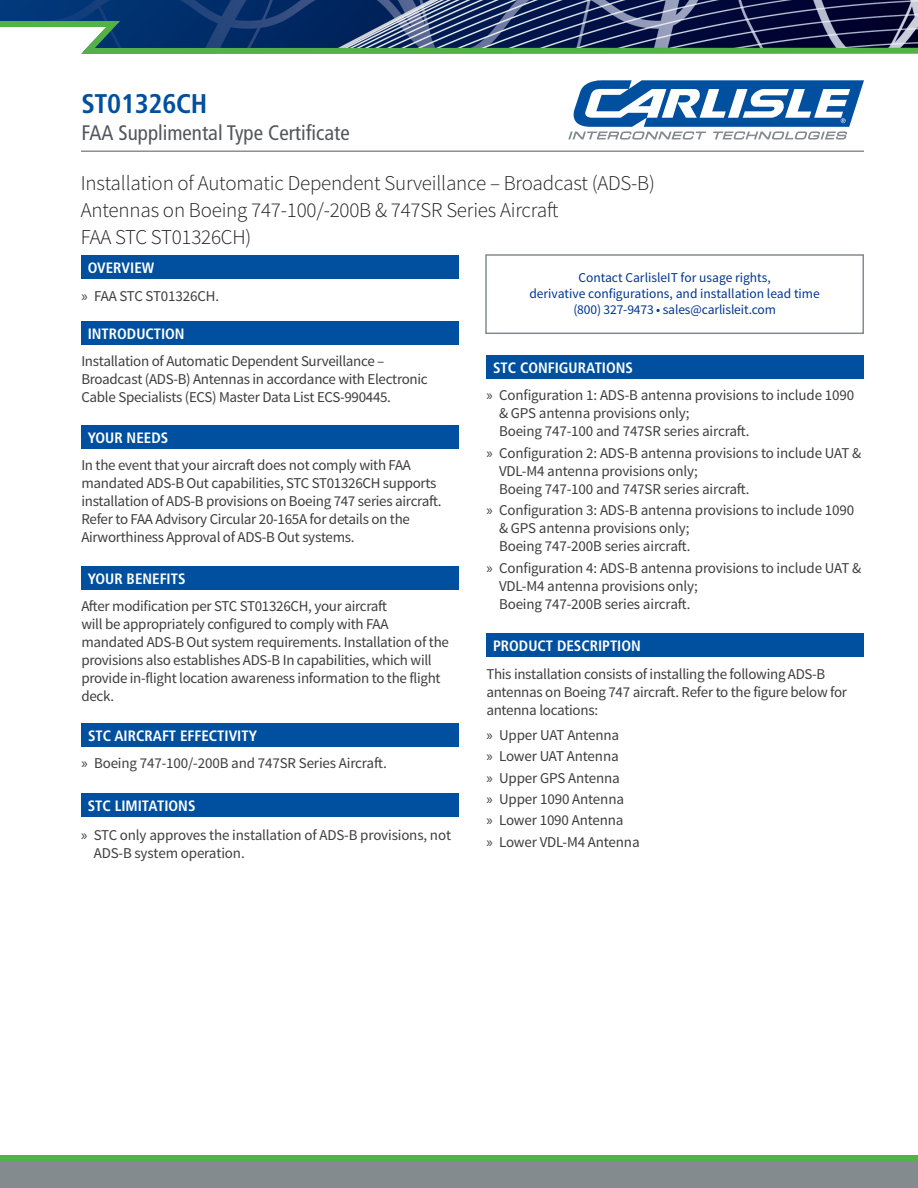
<style>
.page{position:relative;width:918px;height:1188px;background:#fff}
.page>*{position:absolute;margin:0;border:0;box-sizing:border-box;transform-origin:0 0}
.Headline_1{font:700 condensed 27px "Frutiger";letter-spacing:-.01em;color:#01509f}
.Lede{font:300 21px/27px "Source Sans Pro";letter-spacing:-.01em;color:#231f20}
.Headline_2{font:condensed 21px "Frutiger";color:#52575b}
.t1{font:15px/18px "Source Sans Pro";letter-spacing:-.02em;color:#3e3e3f}
.Header_Bar{font:700 condensed 15px "Frutiger";color:#fff}
.Body_Text{font:13.5px/16.2px "Source Sans Pro";color:#003591;text-align:center}
.s1{font-family:"Myriad Pro"}
</style>
<div class="page">
<img style="left:0;top:0;width:918px;height:18px">
<div style="left:0;top:1161px;width:918px;height:27px;background:#848b8f"></div>
<div style="left:0;top:1155px;width:918px;height:6px;background:#53b247"></div>
<svg style="left:0;top:18px;width:918px;height:36px;background:#3e5e6e"></svg>
<div style="left:81px;top:255px;width:378px;height:24px;background:#01509f"></div>
<svg style="left:568px;top:80px;width:296px;height:60px"></svg>
<hr style="left:81px;top:151px;width:783px;height:1px;background:#52575b">
<div style="left:81px;top:321px;width:378px;height:24px;background:#01509f"></div>
<div style="left:81px;top:425px;width:378px;height:24px;background:#01509f"></div>
<div style="left:81px;top:566px;width:378px;height:24px;background:#01509f"></div>
<div style="left:81px;top:723px;width:378px;height:24px;background:#01509f"></div>
<div style="left:81px;top:793px;width:378px;height:24px;background:#01509f"></div>
<div style="left:485px;top:254px;width:379px;height:80px;border:2px solid #848b8f"></div>
<div style="left:486px;top:355px;width:378px;height:24px;background:#01509f"></div>
<div style="left:486px;top:633px;width:378px;height:24px;background:#01509f"></div>
<p class="Headline_1" style="left:81px;top:88px;width:128px">ST01326CH</p>
<p class="Headline_2" style="left:81px;top:121px;width:270px">FAA Supplimental Type Certificate</p>
<p class="Lede" style="left:81px;top:170px;width:576px">Installation of Automatic Dependent Surveillance – Broadcast (ADS-B)<br>Antennas on Boeing 747-100/-200B &amp; 747SR Series Aircraft<br>FAA STC ST01326CH)</p>
<p class="Header_Bar" style="left:88px;top:259px;width:68px">OVERVIEW</p>
<p class="t1" style="left:81px;top:287px;width:139px"><span class="s1">»</span> FAA STC ST01326CH.</p>
<p class="Body_Text" style="left:529px;top:270px;width:292px">Contact CarlisleIT for usage rights,<br>derivative configurations, and installation lead time</p>
<p class="Body_Text" style="left:573px;top:302px;width:204px">(800) 327-9473 • sales@carlisleit.com</p>
<p class="Header_Bar" style="left:88px;top:325px;width:98px">INTRODUCTION</p>
<p class="t1" style="left:81px;top:353px;width:348px">Installation of Automatic Dependent Surveillance –<br>Broadcast (ADS-B) Antennas in accordance with Electronic<br>Cable Specialists (ECS) Master Data List ECS-990445.</p>
<p class="Header_Bar" style="left:88px;top:429px;width:82px">YOUR NEEDS</p>
<p class="t1" style="left:81px;top:456px;width:362px">In the event that your aircraft does not comply with FAA mandated ADS-B Out capabilities, STC ST01326CH supports installation of ADS-B provisions on Boeing 747 series aircraft.<br>Refer to FAA Advisory Circular 20-165A for details on the Airworthiness Approval of ADS-B Out systems.</p>
<p class="Header_Bar" style="left:88px;top:570px;width:99px">YOUR BENEFITS</p>
<p class="t1" style="left:81px;top:597px;width:369px">After modification per STC ST01326CH, your aircraft<br>will be appropriately configured to comply with FAA mandated ADS-B Out system requirements. Installation of the provisions also establishes ADS-B In capabilities, which will provide in-flight location awareness information to the flight deck.</p>
<p class="Header_Bar" style="left:88px;top:727px;width:170px">STC AIRCRAFT EFFECTIVITY</p>
<p class="t1" style="left:81px;top:755px;width:307px"><span class="s1">»</span> Boeing 747-100/-200B and 747SR Series Aircraft.</p>
<p class="Header_Bar" style="left:88px;top:797px;width:109px">STC LIMITATIONS</p>
<p class="t1" style="left:94px;top:826px;width:359px;text-indent:-13px"><span class="s1">»</span> STC only approves the installation of ADS-B provisions, not<br>ADS-B system operation.</p>
<p class="Header_Bar" style="left:493px;top:359px;width:142px">STC CONFIGURATIONS</p>
<p class="t1" style="left:499px;top:387px;width:357px;text-indent:-13px"><span class="s1">»</span> Configuration 1: ADS-B antenna provisions to include 1090 &amp; GPS antenna provisions only;<br>Boeing 747-100 and 747SR series aircraft.</p>
<p class="t1" style="left:499px;top:444px;width:364px;text-indent:-13px"><span class="s1">»</span> Configuration 2: ADS-B antenna provisions to include UAT &amp;<br>VDL-M4 antenna provisions only;<br>Boeing 747-100 and 747SR series aircraft.</p>
<p class="t1" style="left:499px;top:501px;width:357px;text-indent:-13px"><span class="s1">»</span> Configuration 3: ADS-B antenna provisions to include 1090 &amp; GPS antenna provisions only;<br>Boeing 747-200B series aircraft.</p>
<p class="t1" style="left:499px;top:559px;width:364px;text-indent:-13px"><span class="s1">»</span> Configuration 4: ADS-B antenna provisions to include UAT &amp;<br>VDL-M4 antenna provisions only;<br>Boeing 747-200B series aircraft.</p>
<p class="Header_Bar" style="left:493px;top:637px;width:149px">PRODUCT DESCRIPTION</p>
<p class="t1" style="left:486px;top:665px;width:362px">This installation consists of installing the following ADS-B antennas on Boeing 747 aircraft. Refer to the figure below for antenna locations:</p>
<p class="t1" style="left:486px;top:726px;width:134px"><span class="s1">»</span> Upper UAT Antenna</p>
<p class="t1" style="left:486px;top:747px;width:134px"><span class="s1">»</span> Lower UAT Antenna</p>
<p class="t1" style="left:486px;top:769px;width:135px"><span class="s1">»</span> Upper GPS Antenna</p>
<p class="t1" style="left:486px;top:790px;width:139px"><span class="s1">»</span> Upper 1090 Antenna</p>
<p class="t1" style="left:486px;top:812px;width:139px"><span class="s1">»</span> Lower 1090 Antenna</p>
<p class="t1" style="left:486px;top:833px;width:155px"><span class="s1">»</span> Lower VDL-M4 Antenna</p>
</div>
